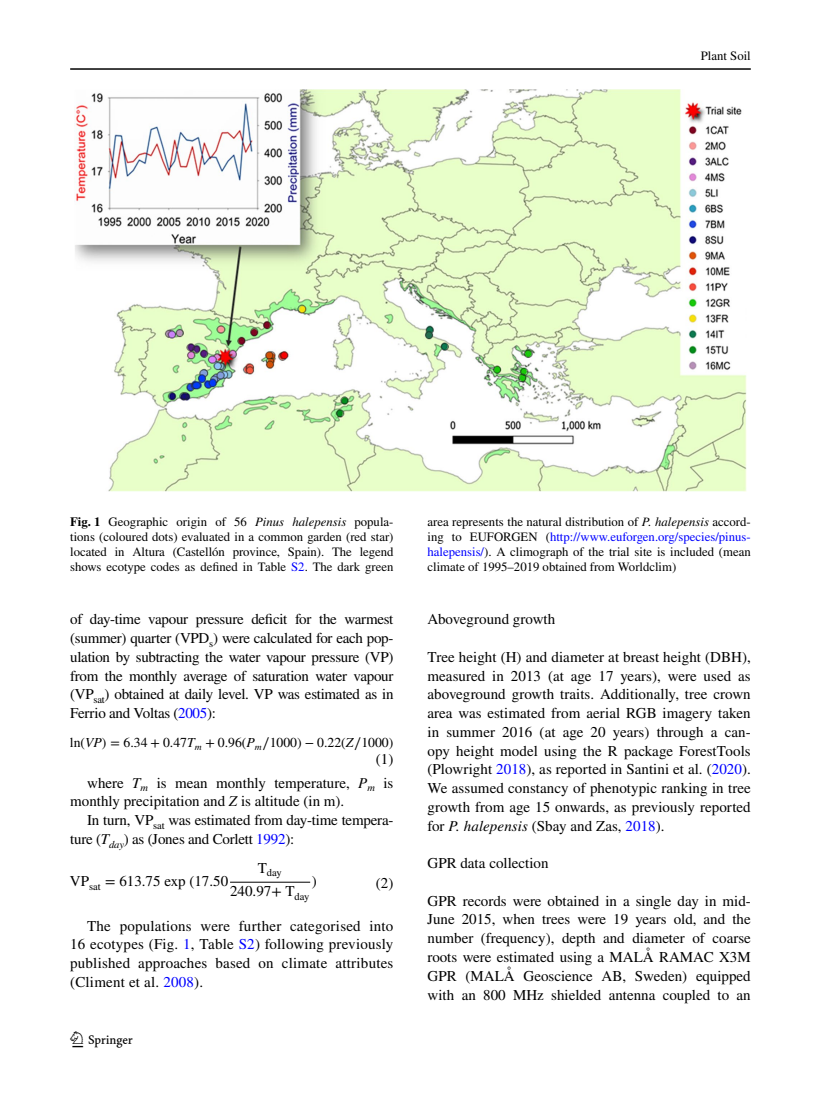
<style>
.page{position:relative;width:821px;height:1106px;background:#fff}
.page>*{position:absolute;margin:0;border:0;box-sizing:border-box;transform-origin:0 0}
.t1{font:22.5px "Springnew Regular 2";color:#000}
.t2{font:15px/18.8px "STIX";color:#000;text-align:justify}
.t3{font:15px "STIX General Regular 2";color:#000}
.t4{font:13.65px "STIX General";color:#000}
.t5{font:12.75px/15px "STIX";color:#000;text-align:justify}
.t6{font:10.5px "STIX General Regular 2";color:#000}
.s1{font-weight:700}
.s2{font-style:italic}
.s3{color:#00f}
.s4{font-family:"STIX Math"}
</style>
<div class="page">
<hr style="left:70px;top:68px;width:680px;height:2px;background:#000">
<hr style="left:230px;top:881px;width:80px;height:1px;background:#000">
<img style="left:74px;top:89px;width:672px;height:402px">
<p class="t5" style="left:701px;top:49px;width:51px">Plant Soil</p>
<p class="t5" style="left:70px;top:515px;width:325px"><span class="s1">Fig. 1</span> Geographic origin of 56 <span class="s2">Pinus halepensis</span> popula&shy;tions (coloured dots) evaluated in a common garden (red star) located in Altura (Castellón province, Spain). The legend shows ecotype codes as defined in Table <span class="s3">S2</span>. The dark green</p>
<p class="t5" style="left:427px;top:515px;width:325px">area represents the natural distribution of <span class="s2">P. halepensis</span> accord&shy;ing to EUFORGEN (<span class="s3">http://www.euforgen.org/species/pinus&shy;halepensis/</span>). A climograph of the trial site is included (mean climate of 1995–2019 obtained from Worldclim)</p>
<p class="t2" style="left:70px;top:611px;width:325px">of day-time vapour pressure deficit for the warmest (summer) quarter (VPD<sub>s</sub>) were calculated for each pop&shy;ulation by subtracting the water vapour pressure (VP) from the monthly average of saturation water vapour (VP<sub>sat</sub>) obtained at daily level. VP was estimated as in Ferrio and Voltas (<span class="s3">2005</span>):</p>
<p class="t4" style="left:70px;top:737px;width:325px">ln<span class="s4">(</span><span class="s2">VP</span><span class="s4">) =</span> 6.34 <span class="s4">+</span> 0.47<span class="s2">T</span><sub>m</sub> <span class="s4">+</span> 0.96<span class="s4">(</span><span class="s2">P</span><sub>m</sub><span class="s4">∕</span>1000<span class="s4">) −</span> 0.22<span class="s4">(</span><span class="s2">Z</span><span class="s4">∕</span>1000<span class="s4">)</span></p>
<p class="t2" style="left:376px;top:751px;width:19px">(1)</p>
<p class="t2" style="left:70px;top:774px;width:325px;text-indent:17px">where <span class="s2">T</span><sub>m</sub> is mean monthly temperature, <span class="s2">P</span><sub>m</sub> is monthly precipitation and <span class="s2">Z</span> is altitude (in m).</p>
<p class="t2" style="left:70px;top:811px;width:325px;text-indent:17px">In turn, VP<sub>sat</sub> was estimated from day-time tempera&shy;ture (<span class="s2">T</span><sub>day</sub>) as (Jones and Corlett <span class="s3">1992</span>):</p>
<p class="t6" style="left:258px;top:869px;width:26px"><sup>T</sup>day</p>
<p class="t3" style="left:230px;top:886px;width:81px">240.97+ T<sub>day</sub></p>
<p class="t3" style="left:70px;top:875px;width:160px">VP<sub>sat</sub> = 613.75 exp (17.50</p>
<p class="t2" style="left:376px;top:874px;width:19px">(2)</p>
<p class="t3" style="left:312px;top:875px;width:6px">)</p>
<p class="t2" style="left:70px;top:917px;width:325px;text-indent:17px">The populations were further categorised into 16 ecotypes (Fig. <span class="s3">1</span>, Table <span class="s3">S2</span>) following previously published approaches based on climate attributes (Climent et al. <span class="s3">2008</span>).</p>
<h1 class="t1" style="left:72px;top:1031px;width:62px">1 3</h1>
<p class="t2" style="left:427px;top:611px;width:129px">Aboveground growth</p>
<p class="t2" style="left:427px;top:648px;width:325px">Tree height (H) and diameter at breast height (DBH), measured in 2013 (at age 17 years), were used as aboveground growth traits. Additionally, tree crown area was estimated from aerial RGB imagery taken in summer 2016 (at age 20 years) through a can&shy;opy height model using the R package ForestTools (Plowright <span class="s3">2018</span>), as reported in Santini et al. (<span class="s3">2020</span>).<br>We assumed constancy of phenotypic ranking in tree growth from age 15 onwards, as previously reported for <span class="s2">P. halepensis</span> (Sbay and Zas, <span class="s3">2018</span>).</p>
<p class="t2" style="left:427px;top:854px;width:122px">GPR data collection</p>
<p class="t2" style="left:427px;top:892px;width:325px">GPR records were obtained in a single day in mid-June 2015, when trees were 19 years old, and the number (frequency), depth and diameter of coarse roots were estimated using a MALÅ RAMAC X3M GPR (MALÅ Geoscience AB, Sweden) equipped with an 800 MHz shielded antenna coupled to an</p>
</div>
